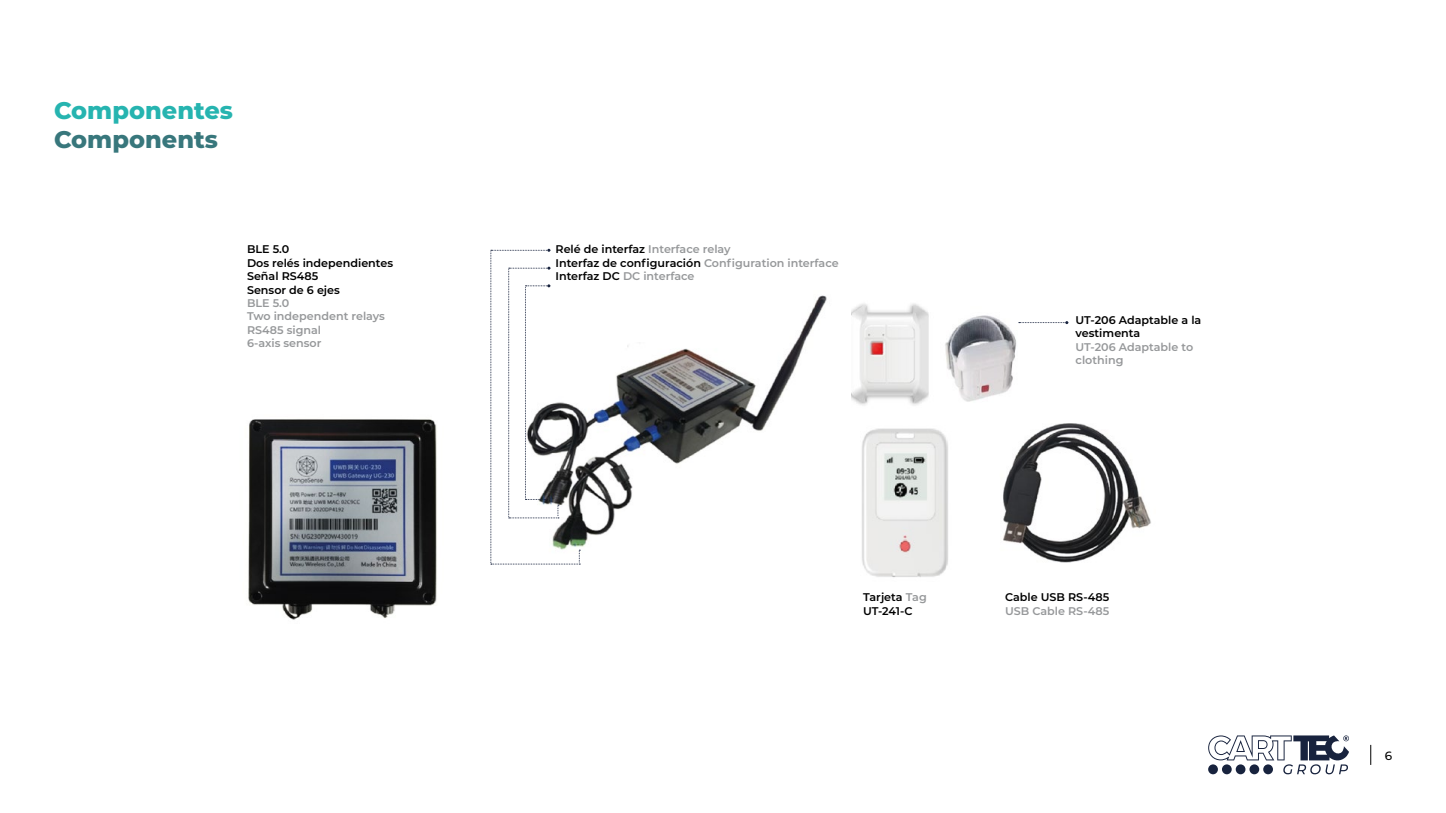
<style>
.page{position:relative;width:1446px;height:813px;background:#fff}
.page>*{position:absolute;margin:0;border:0;box-sizing:border-box;transform-origin:0 0}
.t1{font:800 24px "Montserrat";color:#26b4b0}
.t2{font:800 24px "Montserrat";color:#38777c}
.t3{font:500 12px "Montserrat";color:#000}
.t4{font:600 11.1px/13.4px "Montserrat";color:#000}
.t5{font:600 11.1px/13.4px "Montserrat";color:#96989a}
.s1{color:#96989a}
</style>
<div class="page">
<svg style="left:1370px;top:744px;width:1px;height:20px"></svg>
<svg style="left:1208px;top:735px;width:141px;height:39px"></svg>
<img style="left:248px;top:419px;width:189px;height:201px">
<img style="left:851px;top:303px;width:168px;height:102px">
<img style="left:862px;top:428px;width:86px;height:150px">
<img style="left:1003px;top:423px;width:148px;height:140px">
<img style="left:580px;top:295px;width:247px;height:256px">
<svg style="left:490px;top:249px;width:90px;height:315px"></svg>
<svg style="left:1019px;top:321px;width:49px;height:3px"></svg>
<h1 class="t1" style="left:54px;top:93px;width:180px">Componentes</h1>
<h1 class="t2" style="left:54px;top:122px;width:165px">Components</h1>
<p class="t4" style="left:247px;top:242px;width:148px">BLE 5.0<br>Dos relés independientes<br>Señal RS485<br>Sensor de 6 ejes</p>
<p class="t5" style="left:247px;top:296px;width:139px">BLE 5.0<br>Two independent relays<br>RS485 signal<br>6-axis sensor</p>
<p class="t4" style="left:555px;top:242px;width:285px">Relé de interfaz <span class="s1">Interface relay<br></span>Interfaz de configuración <span class="s1">Configuration interface<br></span>Interfaz DC <span class="s1">DC interface</span></p>
<p class="t4" style="left:1075px;top:312px;width:127px">UT-206 Adaptable a la vestimenta</p>
<p class="t5" style="left:1075px;top:339px;width:119px">UT-206 Adaptable to clothing</p>
<p class="t4" style="left:863px;top:589px;width:65px">Tarjeta <span class="s1">Tag<br></span>UT-241-C</p>
<p class="t4" style="left:1005px;top:589px;width:106px">Cable USB RS-485</p>
<p class="t5" style="left:1005px;top:603px;width:106px">USB Cable RS-485</p>
<p class="t3" style="left:1384px;top:747px;width:9px">6</p>
</div>
